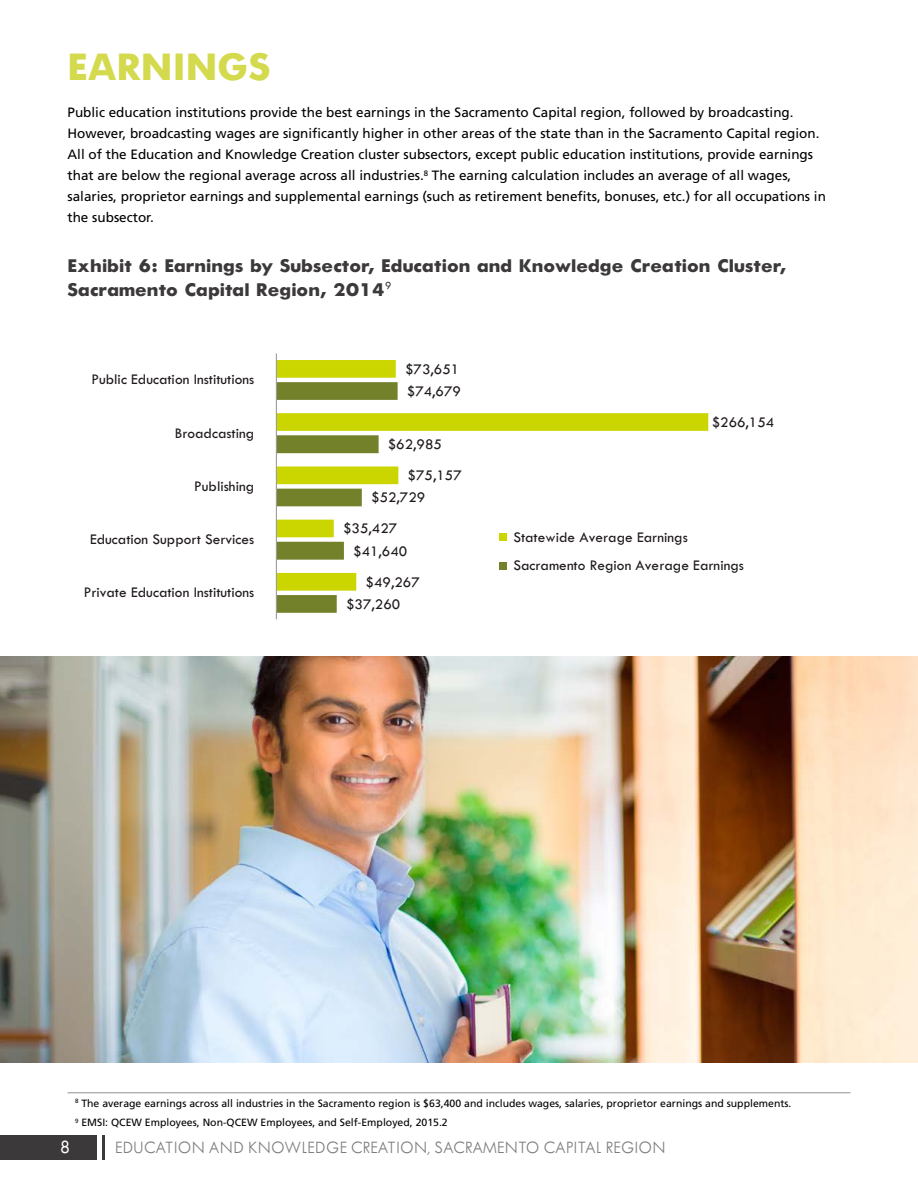
<style>
.page{position:relative;width:918px;height:1188px;background:#fff}
.page>*{position:absolute;margin:0;border:0;box-sizing:border-box;transform-origin:0 0}
.t1{font:800 40.5px "Tw Cen MT Std";color:#d4da4d}
.t2{font:800 19.5px/23.4px "Tw Cen MT Std";color:#3b393a}
.t3{font:500 19.5px "Tw Cen MT Std Semi";color:#fff}
.t4{font:300 18px "Tw Cen MT Std";color:#7d7d7f}
.t5{font:15.3px/28.5px "Tw Cen MT Std";color:#1f191a}
.t6{font:13.5px/21px "Frutiger LT Std";color:#000}
.t7{font:10.5px/19.4px "Frutiger LT Std";color:#000}
</style>
<div class="page">
<div style="left:0;top:1135px;width:97px;height:25px;background:#3b393a"></div>
<hr style="left:102px;top:1135px;width:2px;height:25px;background:#3b393a">
<hr style="left:68px;top:1092px;width:782px;height:1px;background:#8f9194">
<svg style="left:277px;top:595px;width:60px;height:18px"></svg>
<svg style="left:277px;top:360px;width:431px;height:231px"></svg>
<hr style="left:276px;top:353px;width:1px;height:266px;background:#9a9c9e">
<div style="left:499px;top:533px;width:8px;height:8px;background:#cbd600"></div>
<div style="left:499px;top:562px;width:8px;height:7px;background:#72812a"></div>
<img style="left:0;top:657px;width:918px;height:405px">
<h1 class="t1" style="left:68px;top:43px;width:205px">EARNINGS</h1>
<p class="t6" style="left:67px;top:102px;width:760px">Public education institutions provide the best earnings in the Sacramento Capital region, followed by broadcasting.<br>However, broadcasting wages are significantly higher in other areas of the state than in the Sacramento Capital region.<br>All of the Education and Knowledge Creation cluster subsectors, except public education institutions, provide earnings that are below the regional average across all industries.<sup>8</sup> The earning calculation includes an average of all wages, salaries, proprietor earnings and supplemental earnings (such as retirement benefits, bonuses, etc.) for all occupations in the subsector.</p>
<h2 class="t2" style="left:68px;top:254px;width:720px">Exhibit 6: Earnings by Subsector, Education and Knowledge Creation Cluster,<br>Sacramento Capital Region, 2014<sup>9</sup></h2>
<p class="t5" style="left:91px;top:365px;width:164px">Public Education Institutions</p>
<p class="t5" style="left:175px;top:419px;width:81px">Broadcasting</p>
<p class="t5" style="left:194px;top:472px;width:62px">Publishing</p>
<p class="t5" style="left:90px;top:525px;width:166px">Education Support Services</p>
<p class="t5" style="left:84px;top:578px;width:172px">Private Education Institutions</p>
<p class="t5" style="left:405px;top:355px;width:56px">$73,651</p>
<p class="t5" style="left:407px;top:377px;width:56px">$74,679</p>
<p class="t5" style="left:388px;top:430px;width:56px">$62,985</p>
<p class="t5" style="left:408px;top:461px;width:56px">$75,157</p>
<p class="t5" style="left:371px;top:483px;width:56px">$52,729</p>
<p class="t5" style="left:343px;top:514px;width:56px">$35,427</p>
<p class="t5" style="left:353px;top:537px;width:56px">$41,640</p>
<p class="t5" style="left:366px;top:568px;width:56px">$49,267</p>
<p class="t5" style="left:346px;top:590px;width:56px">$37,260</p>
<p class="t5" style="left:712px;top:408px;width:64px">$266,154</p>
<p class="t5" style="left:513px;top:523px;width:232px">Statewide Average Earnings<br>Sacramento Region Average Earnings</p>
<p class="t7" style="left:75px;top:1093px;width:718px"><sup>8</sup> The average earnings across all industries in the Sacramento region is $63,400 and includes wages, salaries, proprietor earnings and supplements.<br><sup>9</sup> EMSI: QCEW Employees, Non-QCEW Employees, and Self-Employed, 2015.2</p>
<h2 class="t3" style="left:60px;top:1137px;width:11px">8</h2>
<h3 class="t4" style="left:115px;top:1138px;width:553px">EDUCATION AND KNOWLEDGE CREATION, SACRAMENTO CAPITAL REGION</h3>
</div>
